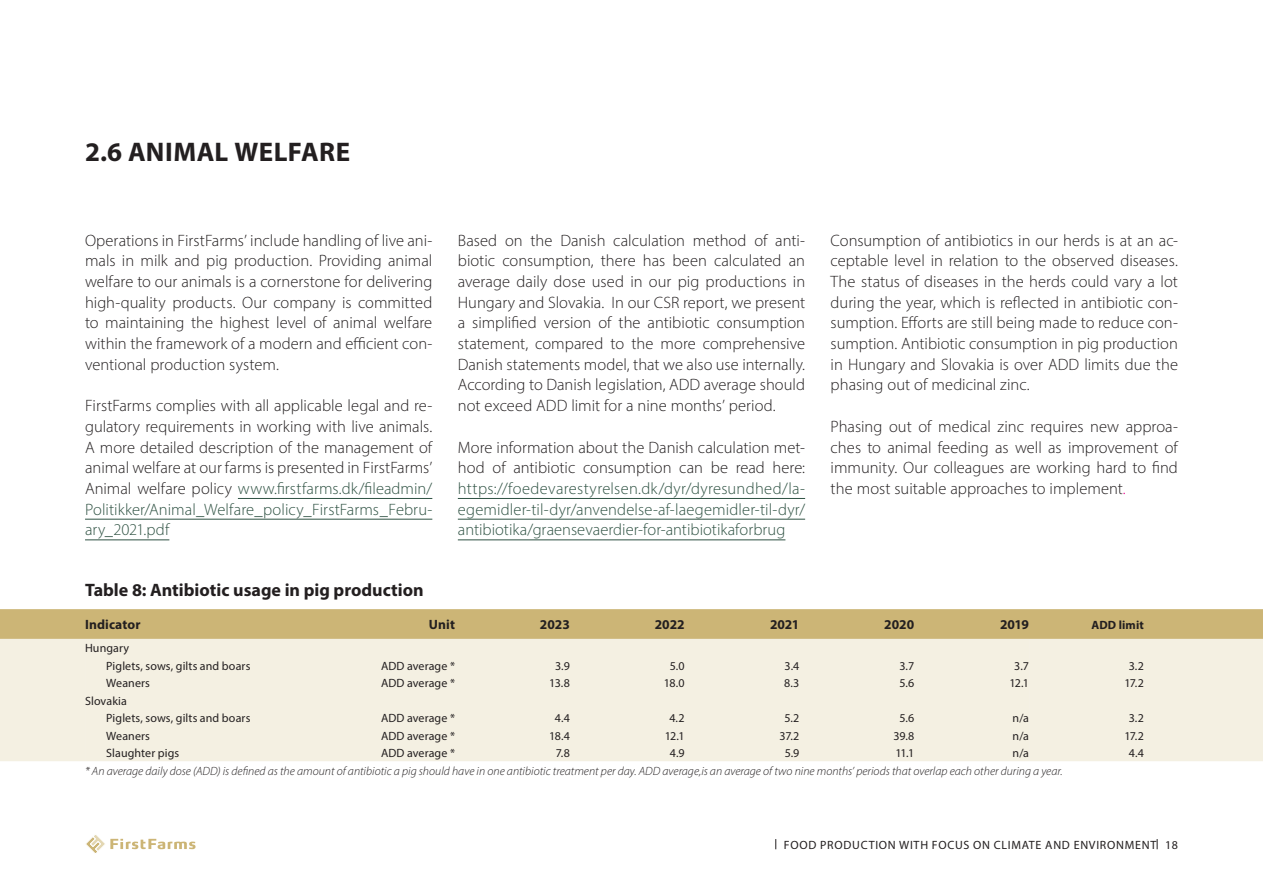
<style>
.page{position:relative;width:1263px;height:893px;background:#fff}
.page>*{position:absolute;margin:0;border:0;box-sizing:border-box;transform-origin:0 0}
.Header_Level_1_BOLD_BLACK{font:700 27px "Myriad Pro";letter-spacing:.015em;color:#231f20}
.TABEL_header_level_1{font:700 18px "Myriad Pro";color:#231f20}
.Body_Left_Justified_BLACK{font:300 16.5px/20.7px "Myriad Pro";letter-spacing:.005em;color:#231f20;text-align:justify}
.Body_Left_Justified_BLACK-2{font:300 16.5px/20.7px "Myriad Pro";color:#2f5243;text-align:justify}
.TABEL_header_level_1-2{font:700 13.5px "Myriad Pro";letter-spacing:.005em;color:#231f20}
.TABEL_body_light{font:700 13.5px "Myriad Pro";letter-spacing:.01em;color:#231f20}
.TABEL_body_light-2{font:12px "Myriad Pro";letter-spacing:.01em;color:#231f20}
.TABEL_body_light-3{font:italic 300 12px "Myriad Pro";color:#231f20}
.TABEL_body_light-4{font:12px "Myriad Pro";letter-spacing:.06em;color:#231f20}
.t1{font:700 12px "Myriad Pro";letter-spacing:.015em;color:#231f20}
.s1{color:#2f5243}
.s2{color:#231f20}
.s3{color:#ed028c}
</style>
<div class="page">
<div style="left:0;top:609px;width:1263px;height:30px;background:#ccb576"></div>
<div style="left:0;top:639px;width:1263px;height:122px;background:#f4f0e2"></div>
<div style="left:85px;top:639px;width:944px;height:122px;background:#f4f0e2"></div>
<svg style="left:86px;top:835px;width:110px;height:18px"></svg>
<hr style="left:238px;top:498px;width:194px;height:1px;background:#2f5243">
<hr style="left:85px;top:519px;width:347px;height:1px;background:#2f5243">
<hr style="left:85px;top:540px;width:84px;height:1px;background:#2f5243">
<hr style="left:458px;top:498px;width:347px;height:1px;background:#2f5243">
<hr style="left:458px;top:519px;width:347px;height:1px;background:#2f5243">
<hr style="left:458px;top:540px;width:327px;height:1px;background:#2f5243">
<p class="Header_Level_1_BOLD_BLACK" style="left:85px;top:134px;width:267px">2.6 ANIMAL WELFARE</p>
<p class="Body_Left_Justified_BLACK" style="left:85px;top:230px;width:349px">Operations in FirstFarms’ include handling of live ani&shy;mals in milk and pig production. Providing animal welfare to our animals is a cornerstone for delivering high-quality products. Our company is committed to maintaining the highest level of animal welfare within the framework of a modern and efficient con&shy;ventional production system.</p>
<p class="Body_Left_Justified_BLACK" style="left:85px;top:395px;width:349px">FirstFarms complies with all applicable legal and re&shy;gulatory requirements in working with live animals.<br>A more detailed description of the management of animal welfare at our farms is presented in FirstFarms’ Animal welfare policy <span class="s1">www.firstfarms.dk/fileadmin/ Politikker/Animal_Welfare_policy_FirstFarms_Febru&shy;ary_2021.pdf</span></p>
<p class="TABEL_header_level_1" style="left:85px;top:578px;width:340px">Table 8: Antibiotic usage in pig production</p>
<p class="Body_Left_Justified_BLACK" style="left:458px;top:230px;width:349px">Based on the Danish calculation method of anti&shy;biotic consumption, there has been calculated an average daily dose used in our pig productions in Hungary and Slovakia. In our CSR report, we present a simplified version of the antibiotic consumption statement, compared to the more comprehensive Danish statements model, that we also use internally.<br>According to Danish legislation, ADD average should not exceed ADD limit for a nine months’ period.</p>
<p class="Body_Left_Justified_BLACK-2" style="left:458px;top:437px;width:349px"><span class="s2">More information about the Danish calculation met&shy;hod of antibiotic consumption can be read here: </span>https://foedevarestyrelsen.dk/dyr/dyresundhed/la&shy;egemidler-til-dyr/anvendelse-af-laegemidler-til-dyr/ antibiotika/graensevaerdier-for-antibiotikaforbrug</p>
<p class="Body_Left_Justified_BLACK" style="left:831px;top:230px;width:349px">Consumption of antibiotics in our herds is at an ac&shy;ceptable level in relation to the observed diseases.<br>The status of diseases in the herds could vary a lot during the year, which is reflected in antibiotic con&shy;sumption. Efforts are still being made to reduce con&shy;sumption. Antibiotic consumption in pig production in Hungary and Slovakia is over ADD limits due the phasing out of medicinal zinc.</p>
<p class="Body_Left_Justified_BLACK" style="left:831px;top:416px;width:349px">Phasing out of medical zinc requires new approa&shy;ches to animal feeding as well as improvement of immunity. Our colleagues are working hard to find the most suitable approaches to implement<span class="s3">.</span></p>
<p class="TABEL_body_light" style="left:85px;top:616px;width:57px">Indicator</p>
<p class="TABEL_header_level_1-2" style="left:429px;top:616px;width:28px">Unit</p>
<p class="TABEL_header_level_1-2" style="left:540px;top:616px;width:31px">2023</p>
<p class="TABEL_header_level_1-2" style="left:655px;top:616px;width:31px">2022</p>
<p class="TABEL_header_level_1-2" style="left:770px;top:616px;width:31px">2021</p>
<p class="TABEL_header_level_1-2" style="left:884px;top:616px;width:31px">2020</p>
<p class="TABEL_header_level_1-2" style="left:1000px;top:616px;width:31px">2019</p>
<p class="t1" style="left:1091px;top:617px;width:54px">ADD limit</p>
<p class="TABEL_body_light-2" style="left:85px;top:641px;width:46px">Hungary</p>
<p class="TABEL_body_light-2" style="left:106px;top:658px;width:146px">Piglets, sows, gilts and boars</p>
<p class="TABEL_body_light-2" style="left:381px;top:658px;width:75px">ADD average *</p>
<p class="TABEL_body_light-2" style="left:555px;top:658px;width:16px">3.9</p>
<p class="TABEL_body_light-2" style="left:670px;top:658px;width:16px">5.0</p>
<p class="TABEL_body_light-2" style="left:784px;top:658px;width:16px">3.4</p>
<p class="TABEL_body_light-2" style="left:899px;top:658px;width:16px">3.7</p>
<p class="TABEL_body_light-2" style="left:1014px;top:658px;width:16px">3.7</p>
<p class="TABEL_body_light-2" style="left:1129px;top:658px;width:17px">3.2</p>
<p class="TABEL_body_light-2" style="left:106px;top:676px;width:45px">Weaners</p>
<p class="TABEL_body_light-2" style="left:381px;top:676px;width:75px">ADD average *</p>
<p class="TABEL_body_light-2" style="left:549px;top:676px;width:22px">13.8</p>
<p class="TABEL_body_light-2" style="left:664px;top:676px;width:22px">18.0</p>
<p class="TABEL_body_light-2" style="left:784px;top:676px;width:17px">8.3</p>
<p class="TABEL_body_light-2" style="left:899px;top:676px;width:16px">5.6</p>
<p class="TABEL_body_light-2" style="left:1009px;top:676px;width:21px">12.1</p>
<p class="TABEL_body_light-2" style="left:1124px;top:676px;width:21px">17.2</p>
<p class="TABEL_body_light-2" style="left:85px;top:693px;width:43px">Slovakia</p>
<p class="TABEL_body_light-2" style="left:106px;top:711px;width:146px">Piglets, sows, gilts and boars</p>
<p class="TABEL_body_light-2" style="left:381px;top:711px;width:75px">ADD average *</p>
<p class="TABEL_body_light-2" style="left:555px;top:711px;width:16px">4.4</p>
<p class="TABEL_body_light-2" style="left:669px;top:711px;width:17px">4.2</p>
<p class="TABEL_body_light-2" style="left:784px;top:711px;width:17px">5.2</p>
<p class="TABEL_body_light-2" style="left:899px;top:711px;width:16px">5.6</p>
<p class="TABEL_body_light-2" style="left:1013px;top:711px;width:18px">n/a</p>
<p class="TABEL_body_light-2" style="left:1129px;top:711px;width:17px">3.2</p>
<p class="TABEL_body_light-2" style="left:106px;top:728px;width:45px">Weaners</p>
<p class="TABEL_body_light-2" style="left:381px;top:728px;width:75px">ADD average *</p>
<p class="TABEL_body_light-2" style="left:549px;top:728px;width:22px">18.4</p>
<p class="TABEL_body_light-2" style="left:665px;top:728px;width:21px">12.1</p>
<p class="TABEL_body_light-2" style="left:779px;top:728px;width:21px">37.2</p>
<p class="TABEL_body_light-2" style="left:893px;top:728px;width:22px">39.8</p>
<p class="TABEL_body_light-2" style="left:1013px;top:728px;width:18px">n/a</p>
<p class="TABEL_body_light-2" style="left:1124px;top:728px;width:21px">17.2</p>
<p class="TABEL_body_light-2" style="left:106px;top:746px;width:74px">Slaughter pigs</p>
<p class="TABEL_body_light-2" style="left:381px;top:746px;width:75px">ADD average *</p>
<p class="TABEL_body_light-2" style="left:556px;top:746px;width:16px">7.8</p>
<p class="TABEL_body_light-2" style="left:670px;top:746px;width:16px">4.9</p>
<p class="TABEL_body_light-2" style="left:785px;top:746px;width:16px">5.9</p>
<p class="TABEL_body_light-2" style="left:895px;top:746px;width:20px">11.1</p>
<p class="TABEL_body_light-2" style="left:1013px;top:746px;width:18px">n/a</p>
<p class="TABEL_body_light-2" style="left:1129px;top:746px;width:16px">4.4</p>
<p class="TABEL_body_light-3" style="left:85px;top:763px;width:979px">* An average daily dose (ADD) is defined as the amount of antibiotic a pig should have in one antibiotic treatment per day. ADD average,is an average of two nine months’ periods that overlap each other during a year.</p>
<p class="TABEL_body_light-4" style="left:784px;top:837px;width:395px">FOOD PRODUCTION WITH FOCUS ON CLIMATE AND ENVIRONMENT 18</p>
</div>
